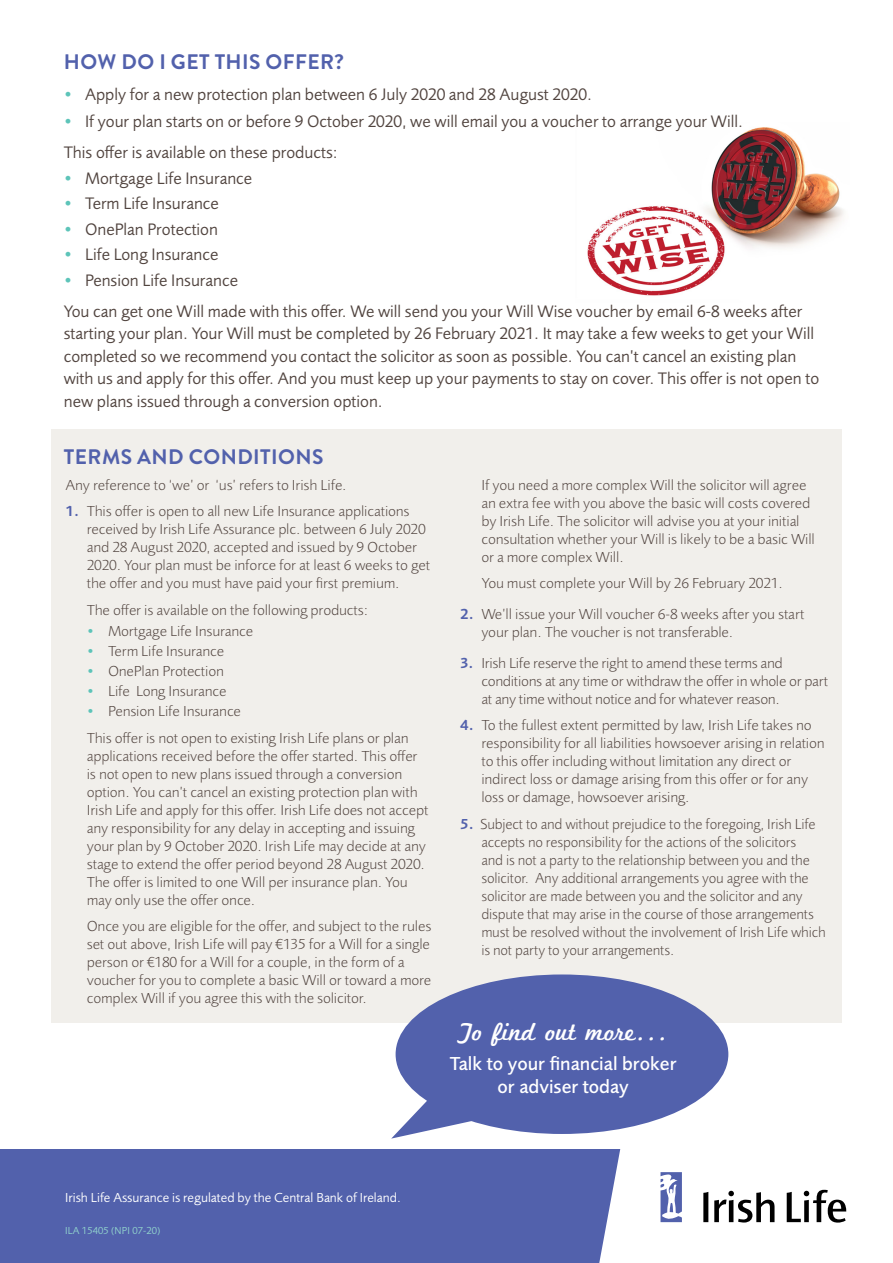
<style>
.page{position:relative;width:893px;height:1263px;background:#fff}
.page>*{position:absolute;margin:0;border:0;box-sizing:border-box;transform-origin:0 0}
.t1{font:25.95px "Marketing Script";color:#fff}
.t2{font:700 21px "Brandon Grotesque";letter-spacing:.02em;color:#5261ac}
.t3{font:500 19.5px/23.4px "Foundry Sans";color:#fff;text-align:center}
.t4{font:17.25px/22.5px "Foundry Sans";color:#51443f}
.t5{font:300 15px/18px "Foundry Sans";color:#51443f}
.t6{font:300 15px/18px "Foundry Sans";color:#51443f;scale:.96 1}
.t7{font:13.5px "Foundry Sans";color:#fff}
.t8{font:10.5px "Foundry Sans";letter-spacing:.01em;color:#91d3cc}
.s1{color:#5dc4b9}
.s2{font-weight:600;color:#5261ac}
</style>
<div class="page">
<img style="left:587px;top:127px;width:257px;height:169px">
<div style="left:51px;top:429px;width:791px;height:593px;background:#f1efeb"></div>
<div style="left:396px;top:974px;width:332px;height:160px;background:#5261ac;border-radius:50%"></div>
<svg style="left:392px;top:1074px;width:126px;height:64px"></svg>
<div style="left:0;top:1150px;width:893px;height:113px;background:#5261ac"></div>
<svg style="left:599px;top:1149px;width:294px;height:114px"></svg>
<h2 class="t2" style="left:64px;top:48px;width:281px">HOW DO I GET THIS OFFER?</h2>
<p class="t4" style="left:64px;top:84px;width:530px"><span class="s1">•</span> Apply for a new protection plan between 6 July 2020 and 28 August 2020.</p>
<p class="t4" style="left:64px;top:106px;width:681px;line-height:31px"><span class="s1">•</span> If your plan starts on or before 9 October 2020, we will email you a voucher to arrange your Will.<br>This offer is available on these products:</p>
<p class="t4" style="left:64px;top:167px;width:190px"><span class="s1">•</span> Mortgage Life Insurance</p>
<p class="t4" style="left:64px;top:193px;width:157px"><span class="s1">•</span> Term Life Insurance</p>
<p class="t4" style="left:64px;top:218px;width:156px"><span class="s1">•</span> OnePlan Protection</p>
<p class="t4" style="left:64px;top:243px;width:156px"><span class="s1">•</span> Life Long Insurance</p>
<p class="t4" style="left:64px;top:265px;width:740px;line-height:31px"><span class="s1">•</span> Pension Life Insurance<br>You can get one Will made with this offer. We will send you your Will Wise voucher by email 6-8 weeks after</p>
<p class="t4" style="left:64px;top:322px;width:757px">starting your plan. Your Will must be completed by 26 February 2021. It may take a few weeks to get your Will completed so we recommend you contact the solicitor as soon as possible. You can’t cancel an existing plan with us and apply for this offer. And you must keep up your payments to stay on cover. This offer is not open to new plans issued through a conversion option.</p>
<h2 class="t2" style="left:64px;top:442px;width:261px">TERMS AND CONDITIONS</h2>
<p class="t5" style="left:66px;top:476px;width:282px">Any reference to ‘we’ or ‘us’ refers to Irish Life.</p>
<p class="t5" style="left:87px;top:502px;width:345px;text-indent:-21px"><span class="s2">1.</span> This offer is open to all new Life Insurance applications received by Irish Life Assurance plc. between 6 July 2020 and 28 August 2020, accepted and issued by 9 October 2020. Your plan must be inforce for at least 6 weeks to get the offer and you must have paid your first premium.</p>
<p class="t5" style="left:87px;top:601px;width:283px">The offer is available on the following products:</p>
<p class="t5" style="left:87px;top:622px;width:168px"><span class="s1">•</span> Mortgage Life Insurance</p>
<p class="t5" style="left:87px;top:642px;width:139px"><span class="s1">•</span> Term Life Insurance</p>
<p class="t5" style="left:87px;top:662px;width:139px"><span class="s1">•</span> OnePlan Protection</p>
<p class="t5" style="left:87px;top:682px;width:141px"><span class="s1">•</span> Life Long Insurance</p>
<p class="t5" style="left:87px;top:698px;width:323px;line-height:26.5px"><span class="s1">•</span> Pension Life Insurance<br>This offer is not open to existing Irish Life plans or plan</p>
<p class="t5" style="left:87px;top:747px;width:343px">applications received before the offer started. This offer is not open to new plans issued through a conversion option. You can’t cancel an existing protection plan with Irish Life and apply for this offer. Irish Life does not accept any responsibility for any delay in accepting and issuing your plan by 9 October 2020. Irish Life may decide at any stage to extend the offer period beyond 28 August 2020.<br>The offer is limited to one Will per insurance plan. You may only use the offer once.</p>
<p class="t5" style="left:87px;top:917px;width:346px">Once you are eligible for the offer, and subject to the rules set out above, Irish Life will pay €135 for a Will for a single person or €180 for a Will for a couple, in the form of a voucher for you to complete a basic Will or toward a more complex Will if you agree this with the solicitor.</p>
<p class="t5" style="left:481px;top:476px;width:335px">If you need a more complex Will the solicitor will agree an extra fee with you above the basic will costs covered by Irish Life. The solicitor will advise you at your initial consultation whether your Will is likely to be a basic Will or a more complex Will.</p>
<p class="t5" style="left:481px;top:574px;width:303px">You must complete your Will by 26 February 2021.</p>
<p class="t5" style="left:481px;top:605px;width:325px;text-indent:-21px"><span class="s2">2.</span> We’ll issue your Will voucher 6-8 weeks after you start your plan. The voucher is not transferable.</p>
<p class="t5" style="left:481px;top:654px;width:348px;text-indent:-21px"><span class="s2">3.</span> Irish Life reserve the right to amend these terms and conditions at any time or withdraw the offer in whole or part at any time without notice and for whatever reason.</p>
<p class="t5" style="left:481px;top:716px;width:345px;text-indent:-21px"><span class="s2">4.</span> To the fullest extent permitted by law, Irish Life takes no responsibility for all liabilities howsoever arising in relation to this offer including without limitation any direct or indirect loss or damage arising from this offer or for any loss or damage, howsoever arising.</p>
<p class="t6" style="left:481px;top:815px;width:360px;text-indent:-21px"><span class="s2">5.</span> Subject to and without prejudice to the foregoing, Irish Life accepts no responsibility for the actions of the solicitors<br>and is not a party to the relationship between you and the solicitor. Any additional arrangements you agree with the solicitor are made between you and the solicitor and any dispute that may arise in the course of those arrangements must be resolved without the involvement of Irish Life which is not party to your arrangements.</p>
<h1 class="t1" style="left:457px;top:1016px;width:213px">To find out more...</h1>
<h3 class="t3" style="left:450px;top:1052px;width:228px">Talk to your financial broker or adviser today</h3>
<p class="t7" style="left:65px;top:1190px;width:337px">Irish Life Assurance is regulated by the Central Bank of Ireland.</p>
<p class="t8" style="left:65px;top:1225px;width:97px">ILA 15405 (NPI 07-20)</p>
</div>
